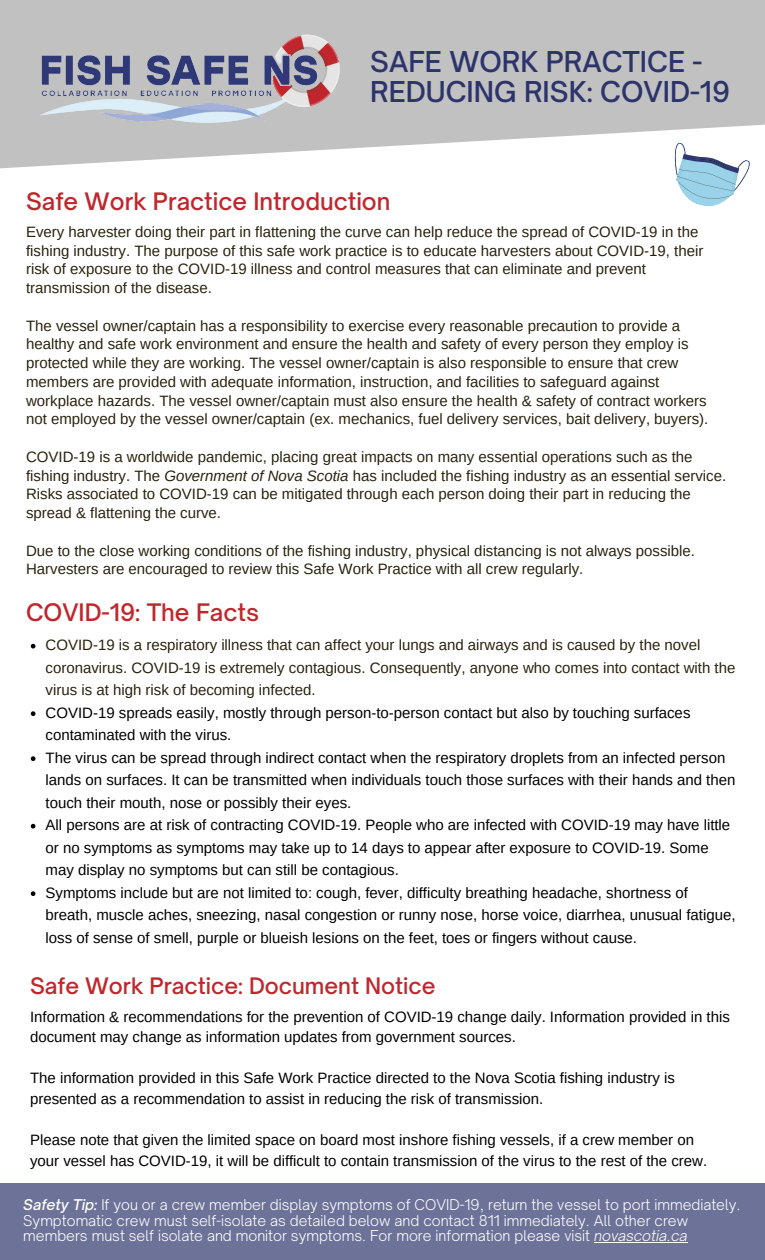
<style>
.page{position:relative;width:765px;height:1260px;background:#fff}
.page>*{position:absolute;margin:0;border:0;box-sizing:border-box;transform-origin:0 0}
.t1{font:500 27.5px/30px "Open Sauce One";color:#2c346b}
.t2{font:500 23.12px "Open Sauce One";color:#c0272c}
.t3{font:500 21.75px "Open Sauce One";color:#c0272c}
.t4{font:15px/18.8px "Arimo";color:#2a220e}
.t5{font:15px/22.5px "Arimo";color:#000}
.t6{font:300 14.25px/15.4px "Open Sauce One";color:#fff}
.s1{font-style:italic}
.s2{font-weight:500;font-style:italic}
</style>
<div class="page">
<div style="left:0;top:1183px;width:765px;height:77px;background:#6c7298"></div>
<svg style="left:0;top:0;width:765px;height:169px;fill:#c1c1c1"></svg>
<img style="left:34px;top:27px;width:312px;height:99px">
<svg style="left:663px;top:142px;width:88px;height:65px"></svg>
<hr style="left:594px;top:1242px;width:93px;height:1px;background:#fff">
<svg style="left:31px;top:644px;width:4px;height:5px"></svg>
<svg style="left:31px;top:711px;width:4px;height:5px"></svg>
<svg style="left:31px;top:756px;width:4px;height:5px"></svg>
<svg style="left:31px;top:824px;width:4px;height:5px"></svg>
<svg style="left:31px;top:891px;width:4px;height:5px"></svg>
<p class="t1" style="left:370px;top:46px;width:361px">SAFE WORK PRACTICE -<br>REDUCING RISK: COVID-19</p>
<p class="t2" style="left:26px;top:186px;width:366px">Safe Work Practice Introduction</p>
<p class="t4" style="left:26px;top:222px;width:679px">Every harvester doing their part in flattening the curve can help reduce the spread of COVID-19 in the fishing industry. The purpose of this safe work practice is to educate harvesters about COVID-19, their risk of exposure to the COVID-19 illness and control measures that can eliminate and prevent transmission of the disease.</p>
<p class="t4" style="left:26px;top:316px;width:684px">The vessel owner/captain has a responsibility to exercise every reasonable precaution to provide a healthy and safe work environment and ensure the health and safety of every person they employ is protected while they are working. The vessel owner/captain is also responsible to ensure that crew members are provided with adequate information, instruction, and facilities to safeguard against workplace hazards. The vessel owner/captain must also ensure the health &amp; safety of contract workers not employed by the vessel owner/captain (ex. mechanics, fuel delivery services, bait delivery, buyers).</p>
<p class="t4" style="left:26px;top:447px;width:702px">COVID-19 is a worldwide pandemic, placing great impacts on many essential operations such as the fishing industry. The <span class="s1">Government of Nova Scotia</span> has included the fishing industry as an essential service.<br>Risks associated to COVID-19 can be mitigated through each person doing their part in reducing the spread &amp; flattening the curve.</p>
<p class="t4" style="left:26px;top:541px;width:671px">Due to the close working conditions of the fishing industry, physical distancing is not always possible.<br>Harvesters are encouraged to review this Safe Work Practice with all crew regularly.</p>
<p class="t2" style="left:26px;top:598px;width:235px">COVID-19: The Facts</p>
<p class="t4" style="left:46px;top:634px;width:691px;line-height:22.5px">COVID-19 is a respiratory illness that can affect your lungs and airways and is caused by the novel coronavirus. COVID-19 is extremely contagious. Consequently, anyone who comes into contact with the virus is at high risk of becoming infected.</p>
<p class="t5" style="left:46px;top:701px;width:646px">COVID-19 spreads easily, mostly through person-to-person contact but also by touching surfaces contaminated with the virus.</p>
<p class="t5" style="left:46px;top:746px;width:691px">The virus can be spread through indirect contact when the respiratory droplets from an infected person lands on surfaces. It can be transmitted when individuals touch those surfaces with their hands and then touch their mouth, nose or possibly their eyes.</p>
<p class="t5" style="left:46px;top:814px;width:686px">All persons are at risk of contracting COVID-19. People who are infected with COVID-19 may have little or no symptoms as symptoms may take up to 14 days to appear after exposure to COVID-19. Some may display no symptoms but can still be contagious.</p>
<p class="t5" style="left:46px;top:881px;width:691px">Symptoms include but are not limited to: cough, fever, difficulty breathing headache, shortness of breath, muscle aches, sneezing, nasal congestion or runny nose, horse voice, diarrhea, unusual fatigue, loss of sense of smell, purple or blueish lesions on the feet, toes or fingers without cause.</p>
<p class="t3" style="left:30px;top:973px;width:407px">Safe Work Practice: Document Notice</p>
<p class="t5" style="left:30px;top:1006px;width:701px;line-height:20.6px">Information &amp; recommendations for the prevention of COVID-19 change daily. Information provided in this document may change as information updates from government sources.</p>
<p class="t5" style="left:30px;top:1068px;width:646px;line-height:20.6px">The information provided in this Safe Work Practice directed to the Nova Scotia fishing industry is presented as a recommendation to assist in reducing the risk of transmission.</p>
<p class="t5" style="left:30px;top:1130px;width:679px;line-height:20.6px">Please note that given the limited space on board most inshore fishing vessels, if a crew member on your vessel has COVID-19, it will be difficult to contain transmission of the virus to the rest of the crew.</p>
<p class="t6" style="left:23px;top:1197px;width:719px"><span class="s2">Safety Tip:</span> If you or a crew member display symptoms of COVID-19, return the vessel to port immediately.<br>Symptomatic crew must self-isolate as detailed below and contact 811 immediately. All other crew members must self isolate and monitor symptoms. For more information please visit <span class="s1">novascotia.ca</span></p>
</div>
